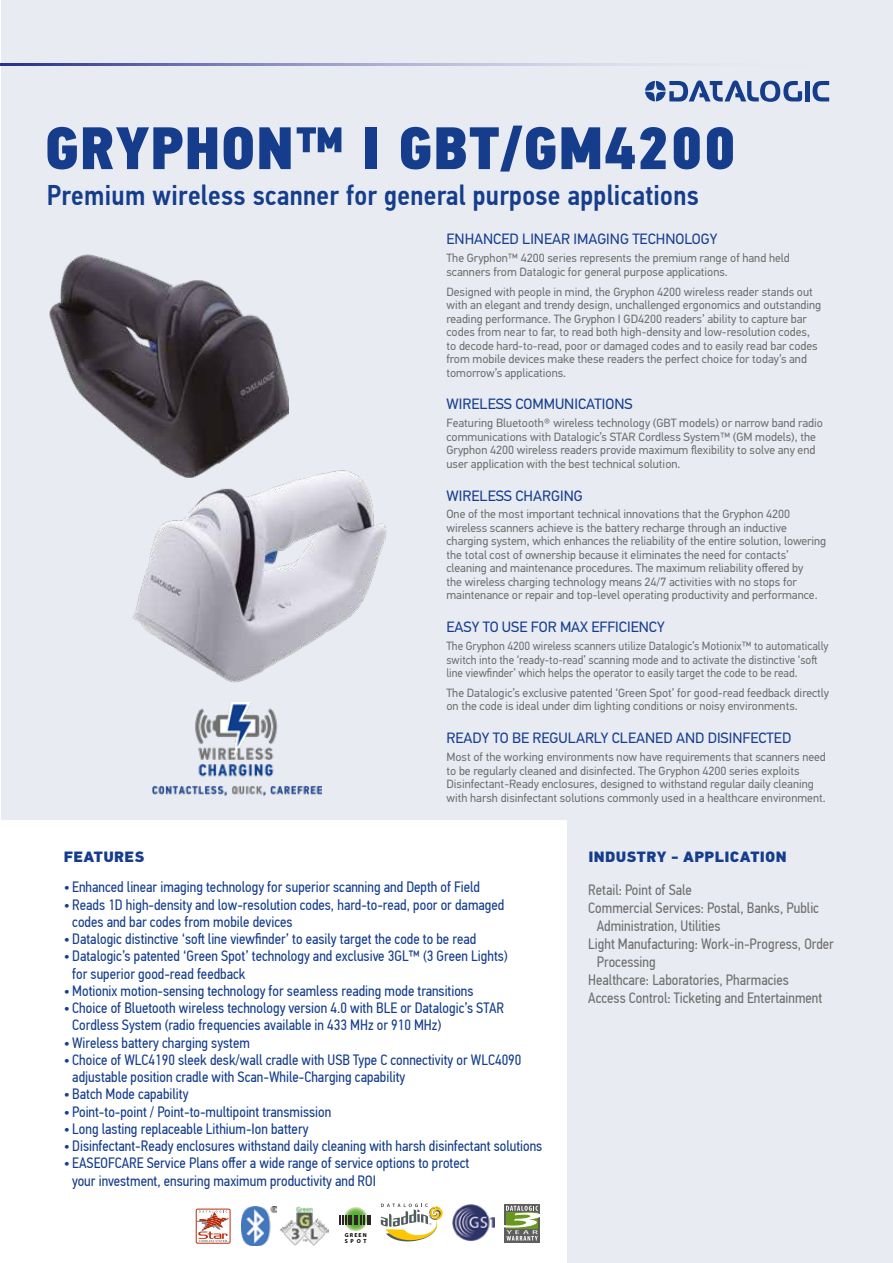
<style>
.page{position:relative;width:893px;height:1263px;background:#fff}
.page>*{position:absolute;margin:0;border:0;box-sizing:border-box;transform-origin:0 0}
.t1{font:60px "PF Din Text Cond Pro X Black";letter-spacing:.01em;color:#153d8c}
.t2{font:500 28.5px "PF Din Text Cond Pro";letter-spacing:.01em;color:#153d8c}
.t3{font:15px/17.2px "PF Din Text Cond Pro";color:#153d8c}
.t4{font:15px "PF Din Text Cond Pro";color:#706f6f}
.t5{font:15px "PF Din Text Pro";color:#153d8c}
.t6{font:900 15px "PF Din Text Pro";letter-spacing:.02em;color:#153d8c}
.t7{font:12px/13.5px "PF Din Text Pro";color:#706f6f}
.t8{font:12px/13.5px "PF Din Text Pro";color:#706f6f;scale:.95 1}
.t9{font:700 5.7px/5.7px "Myriad Pro";letter-spacing:.2em;color:#000}
</style>
<div class="page">
<div style="left:2px;top:0;width:891px;height:1263px;background:#e8ebf2"></div>
<svg style="left:0;top:64px;width:645px;height:1px"></svg>
<img style="left:132px;top:470px;width:255px;height:233px">
<img style="left:49px;top:254px;width:239px;height:223px">
<div style="left:0;top:820px;width:567px;height:442px;background:#fff"></div>
<div style="left:805px;top:81px;width:5px;height:20px;background:#153d8c"></div>
<svg style="left:812px;top:81px;width:17px;height:20px"></svg>
<svg style="left:645px;top:80px;width:157px;height:22px"></svg>
<svg style="left:381px;top:1203px;width:62px;height:39px"></svg>
<img style="left:241px;top:1207px;width:36px;height:38px">
<img style="left:452px;top:1204px;width:42px;height:38px">
<div style="left:196px;top:1209px;width:34px;height:34px;border:1px solid #bd2b0b;border-radius:2px"></div>
<svg style="left:195px;top:1210px;width:34px;height:32px"></svg>
<img style="left:280px;top:1207px;width:49px;height:38px">
<svg style="left:343px;top:1206px;width:25px;height:25px"></svg>
<svg style="left:339px;top:1215px;width:13px;height:10px"></svg>
<hr style="left:354px;top:1215px;width:4px;height:10px;background:#2b2523">
<svg style="left:360px;top:1215px;width:5px;height:10px"></svg>
<hr style="left:367px;top:1215px;width:4px;height:10px;background:#2b2523">
<svg style="left:504px;top:1204px;width:36px;height:38px"></svg>
<svg style="left:504px;top:1206px;width:36px;height:34px"></svg>
<img style="left:152px;top:703px;width:169px;height:93px">
<h1 class="t1" style="left:45px;top:111px;width:693px">GRYPHON™ I GBT/GM4200</h1>
<h2 class="t2" style="left:47px;top:178px;width:653px">Premium wireless scanner for general purpose applications</h2>
<p class="t5" style="left:446px;top:230px;width:272px">ENHANCED LINEAR IMAGING TECHNOLOGY</p>
<p class="t7" style="left:446px;top:251px;width:345px">The Gryphon™ 4200 series represents the premium range of hand held scanners from Datalogic for general purpose applications.</p>
<p class="t7" style="left:446px;top:285px;width:376px">Designed with people in mind, the Gryphon 4200 wireless reader stands out with an elegant and trendy design, unchallenged ergonomics and outstanding reading performance. The Gryphon I GD4200 readers’ ability to capture bar codes from near to far, to read both high-density and low-resolution codes, to decode hard-to-read, poor or damaged codes and to easily read bar codes from mobile devices make these readers the perfect choice for today’s and tomorrow’s applications.</p>
<p class="t5" style="left:446px;top:395px;width:188px">WIRELESS COMMUNICATIONS</p>
<p class="t7" style="left:446px;top:416px;width:378px">Featuring Bluetooth® wireless technology (GBT models) or narrow band radio communications with Datalogic’s STAR Cordless System™ (GM models), the Gryphon 4200 wireless readers provide maximum flexibility to solve any end user application with the best technical solution.</p>
<p class="t5" style="left:446px;top:487px;width:138px">WIRELESS CHARGING</p>
<p class="t7" style="left:446px;top:508px;width:381px">One of the most important technical innovations that the Gryphon 4200 wireless scanners achieve is the battery recharge through an inductive charging system, which enhances the reliability of the entire solution, lowering the total cost of ownership because it eliminates the need for contacts’ cleaning and maintenance procedures. The maximum reliability offered by<br>the wireless charging technology means 24/7 activities with no stops for maintenance or repair and top-level operating productivity and performance.</p>
<p class="t5" style="left:446px;top:618px;width:220px">EASY TO USE FOR MAX EFFICIENCY</p>
<p class="t8" style="left:446px;top:639px;width:404px">The Gryphon 4200 wireless scanners utilize Datalogic’s Motionix™ to automatically switch into the ‘ready-to-read’ scanning mode and to activate the distinctive ‘soft line viewfinder’ which helps the operator to easily target the code to be read.</p>
<p class="t7" style="left:446px;top:686px;width:384px">The Datalogic’s exclusive patented ‘Green Spot’ for good-read feedback directly on the code is ideal under dim lighting conditions or noisy environments.</p>
<p class="t5" style="left:446px;top:729px;width:346px">READY TO BE REGULARLY CLEANED AND DISINFECTED</p>
<p class="t7" style="left:446px;top:750px;width:381px">Most of the working environments now have requirements that scanners need to be regularly cleaned and disinfected. The Gryphon 4200 series exploits Disinfectant-Ready enclosures, designed to withstand regular daily cleaning with harsh disinfectant solutions commonly used in a healthcare environment.</p>
<p class="t6" style="left:64px;top:847px;width:82px">FEATURES</p>
<p class="t3" style="left:64px;top:878px;width:418px">• Enhanced linear imaging technology for superior scanning and Depth of Field</p>
<p class="t3" style="left:72px;top:896px;width:434px;text-indent:-9px">• Reads 1D high-density and low-resolution codes, hard-to-read, poor or damaged codes and bar codes from mobile devices</p>
<p class="t3" style="left:64px;top:930px;width:414px">• Datalogic distinctive ‘soft line viewfinder’ to easily target the code to be read</p>
<p class="t3" style="left:72px;top:947px;width:437px;text-indent:-9px">• Datalogic’s patented ‘Green Spot’ technology and exclusive 3GL™ (3 Green Lights) for superior good-read feedback</p>
<p class="t3" style="left:64px;top:982px;width:411px">• Motionix motion-sensing technology for seamless reading mode transitions</p>
<p class="t3" style="left:72px;top:999px;width:433px;text-indent:-9px">• Choice of Bluetooth wireless technology version 4.0 with BLE or Datalogic’s STAR<br>Cordless System (radio frequencies available in 433 MHz or 910 MHz)</p>
<p class="t3" style="left:64px;top:1034px;width:188px">• Wireless battery charging system</p>
<p class="t3" style="left:72px;top:1051px;width:451px;text-indent:-9px">• Choice of WLC4190 sleek desk/wall cradle with USB Type C connectivity or WLC4090 adjustable position cradle with Scan-While-Charging capability</p>
<p class="t3" style="left:64px;top:1085px;width:126px">• Batch Mode capability</p>
<p class="t3" style="left:64px;top:1103px;width:269px">• Point-to-point / Point-to-multipoint transmission</p>
<p class="t3" style="left:64px;top:1120px;width:246px">• Long lasting replaceable Lithium-Ion battery</p>
<p class="t3" style="left:64px;top:1137px;width:480px">• Disinfectant-Ready enclosures withstand daily cleaning with harsh disinfectant solutions</p>
<p class="t3" style="left:72px;top:1154px;width:399px;text-indent:-9px">• EASEOFCARE Service Plans offer a wide range of service options to protect your investment, ensuring maximum productivity and ROI</p>
<p class="t9" style="left:345px;top:1232px;width:23px">GREEN<br>SPOT</p>
<p class="t6" style="left:588px;top:847px;width:200px">INDUSTRY - APPLICATION</p>
<p class="t4" style="left:588px;top:880px;width:105px">Retail: Point of Sale</p>
<p class="t4" style="left:588px;top:898px;width:232px">Commercial Services: Postal, Banks, Public</p>
<p class="t4" style="left:597px;top:916px;width:125px">Administration, Utilities</p>
<p class="t4" style="left:588px;top:934px;width:247px">Light Manufacturing: Work-in-Progress, Order</p>
<p class="t4" style="left:597px;top:952px;width:60px">Processing</p>
<p class="t4" style="left:588px;top:970px;width:202px">Healthcare: Laboratories, Pharmacies</p>
<p class="t4" style="left:588px;top:988px;width:236px">Access Control: Ticketing and Entertainment</p>
</div>
